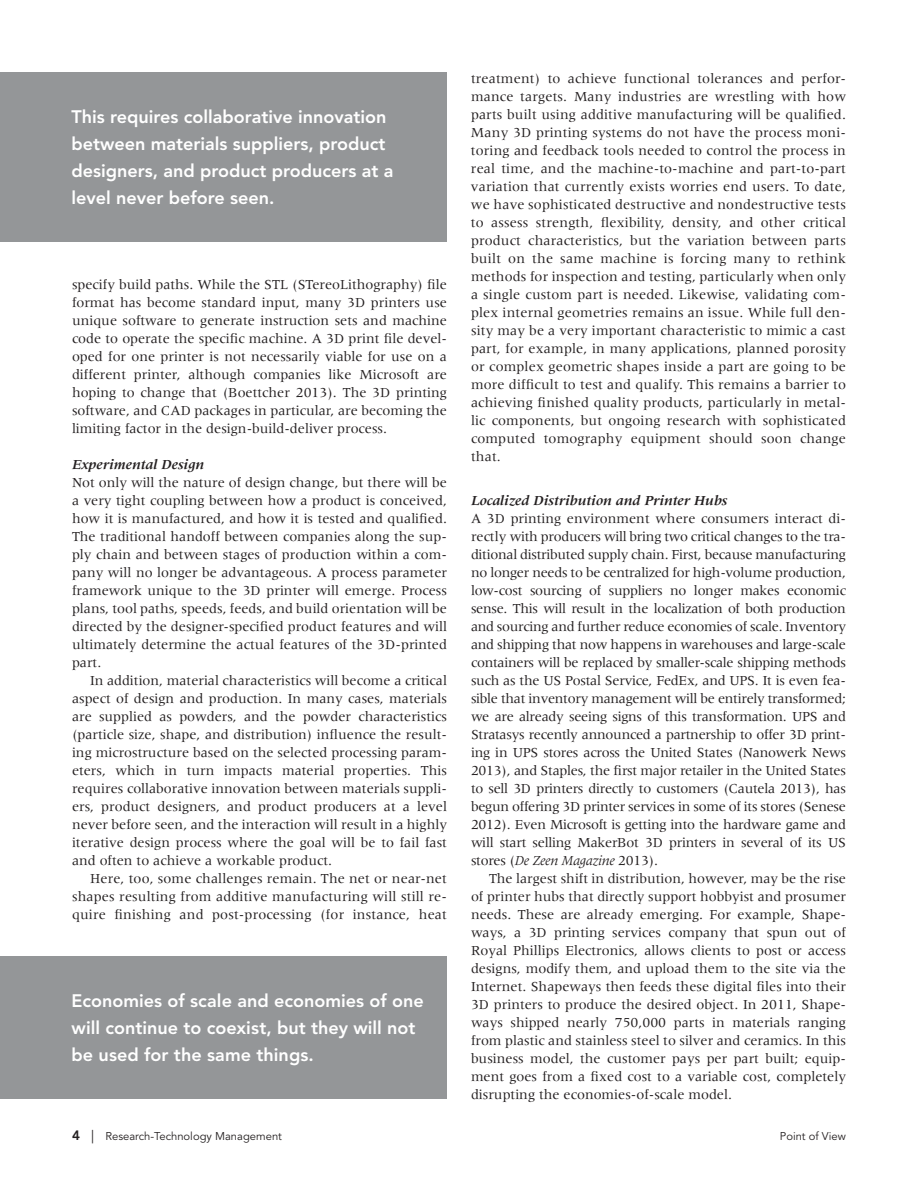
<style>
.page{position:relative;width:918px;height:1188px;background:#fff}
.page>*{position:absolute;margin:0;border:0;box-sizing:border-box;transform-origin:0 0}
.t1{font:800 18px/27px "Avenir";color:#fff}
.t2{font:14.25px/18px "Meridien";color:#231f20;text-align:justify}
.t3{font:italic 700 14.25px "Meridien";color:#231f20}
.t4{font:11.25px "Avenir";color:#231f20}
.s1{font-style:italic}
.s2{font-weight:800;font-size:13.5px}
.s3{font-size:13.5px}
</style>
<div class="page">
<div style="left:0;top:72px;width:447px;height:169px;background:#949698"></div>
<div style="left:0;top:956px;width:447px;height:143px;background:#949698"></div>
<p class="t1" style="left:72px;top:105px;width:323px">This requires collaborative innovation between materials suppliers, product designers, and product producers at a level never before seen.</p>
<p class="t2" style="left:72px;top:276px;width:377px">specify build paths. While the STL (STereoLithography) file format has become standard input, many 3D printers use unique software to generate instruction sets and machine code to operate the specific machine. A 3D print file devel&shy;oped for one printer is not necessarily viable for use on a different printer, although companies like Microsoft are hoping to change that ( Boettcher 2013 ). The 3D printing software, and CAD packages in particular, are becoming the limiting factor in the design-build-deliver process.</p>
<p class="t3" style="left:72px;top:459px;width:134px">Experimental Design</p>
<p class="t2" style="left:72px;top:474px;width:377px">Not only will the nature of design change, but there will be a very tight coupling between how a product is conceived, how it is manufactured, and how it is tested and qualified.<br>The traditional handoff between companies along the sup&shy;ply chain and between stages of production within a com&shy;pany will no longer be advantageous. A process parameter framework unique to the 3D printer will emerge. Process plans, tool paths, speeds, feeds, and build orientation will be directed by the designer-specified product features and will ultimately determine the actual features of the 3D-printed part.</p>
<p class="t2" style="left:72px;top:672px;width:377px;text-indent:18px">In addition, material characteristics will become a critical aspect of design and production. In many cases, materials are supplied as powders, and the powder characteristics (particle size, shape, and distribution) influence the result&shy;ing microstructure based on the selected processing param&shy;eters, which in turn impacts material properties. This requires collaborative innovation between materials suppli&shy;ers, product designers, and product producers at a level never before seen, and the interaction will result in a highly iterative design process where the goal will be to fail fast and often to achieve a workable product.</p>
<p class="t2" style="left:72px;top:870px;width:377px;text-indent:18px">Here, too, some challenges remain. The net or near-net shapes resulting from additive manufacturing will still re&shy;quire finishing and post-processing (for instance, heat</p>
<p class="t1" style="left:72px;top:989px;width:354px">Economies of scale and economies of one will continue to coexist, but they will not be used for the same things.</p>
<p class="t2" style="left:471px;top:71px;width:377px">treatment) to achieve functional tolerances and perfor&shy;mance targets. Many industries are wrestling with how parts built using additive manufacturing will be qualified.<br>Many 3D printing systems do not have the process moni&shy;toring and feedback tools needed to control the process in real time, and the machine-to-machine and part-to-part variation that currently exists worries end users. To date, we have sophisticated destructive and nondestructive tests to assess strength, flexibility, density, and other critical product characteristics, but the variation between parts built on the same machine is forcing many to rethink methods for inspection and testing, particularly when only a single custom part is needed. Likewise, validating com&shy;plex internal geometries remains an issue. While full den&shy;sity may be a very important characteristic to mimic a cast part, for example, in many applications, planned porosity or complex geometric shapes inside a part are going to be more difficult to test and qualify. This remains a barrier to achieving finished quality products, particularly in metal&shy;lic components, but ongoing research with sophisticated computed tomography equipment should soon change that.</p>
<p class="t3" style="left:471px;top:495px;width:258px">Localized Distribution and Printer Hubs</p>
<p class="t2" style="left:471px;top:510px;width:377px">A 3D printing environment where consumers interact di&shy;rectly with producers will bring two critical changes to the tra&shy;ditional distributed supply chain. First, because manufacturing no longer needs to be centralized for high-volume production, low-cost sourcing of suppliers no longer makes economic sense. This will result in the localization of both production and sourcing and further reduce economies of scale. Inventory and shipping that now happens in warehouses and large-scale containers will be replaced by smaller-scale shipping methods such as the US Postal Service, FedEx, and UPS. It is even fea&shy;sible that inventory management will be entirely transformed; we are already seeing signs of this transformation. UPS and Stratasys recently announced a partnership to offer 3D print&shy;ing in UPS stores across the United States ( Nanowerk News 2013 ), and Staples, the first major retailer in the United States to sell 3D printers directly to customers ( Cautela 2013 ), has begun offering 3D printer services in some of its stores ( Senese 2012 ). Even Microsoft is getting into the hardware game and will start selling MakerBot 3D printers in several of its US stores ( <span class="s1">De Zeen Magazine</span> 2013 ).</p>
<p class="t2" style="left:471px;top:870px;width:377px;text-indent:18px">The largest shift in distribution, however, may be the rise of printer hubs that directly support hobbyist and prosumer needs. These are already emerging. For example, Shape&shy;ways, a 3D printing services company that spun out of Royal Phillips Electronics, allows clients to post or access designs, modify them, and upload them to the site via the Internet. Shapeways then feeds these digital files into their 3D printers to produce the desired object. In 2011, Shape&shy;ways shipped nearly 750,000 parts in materials ranging from plastic and stainless steel to silver and ceramics. In this business model, the customer pays per part built; equip&shy;ment goes from a fixed cost to a variable cost, completely disrupting the economies-of-scale model.</p>
<p class="t4" style="left:72px;top:1132px;width:212px"><span class="s2">4</span> <span class="s3">|</span> Research-Technology Management</p>
<p class="t4" style="left:780px;top:1132px;width:68px">Point of View</p>
</div>
